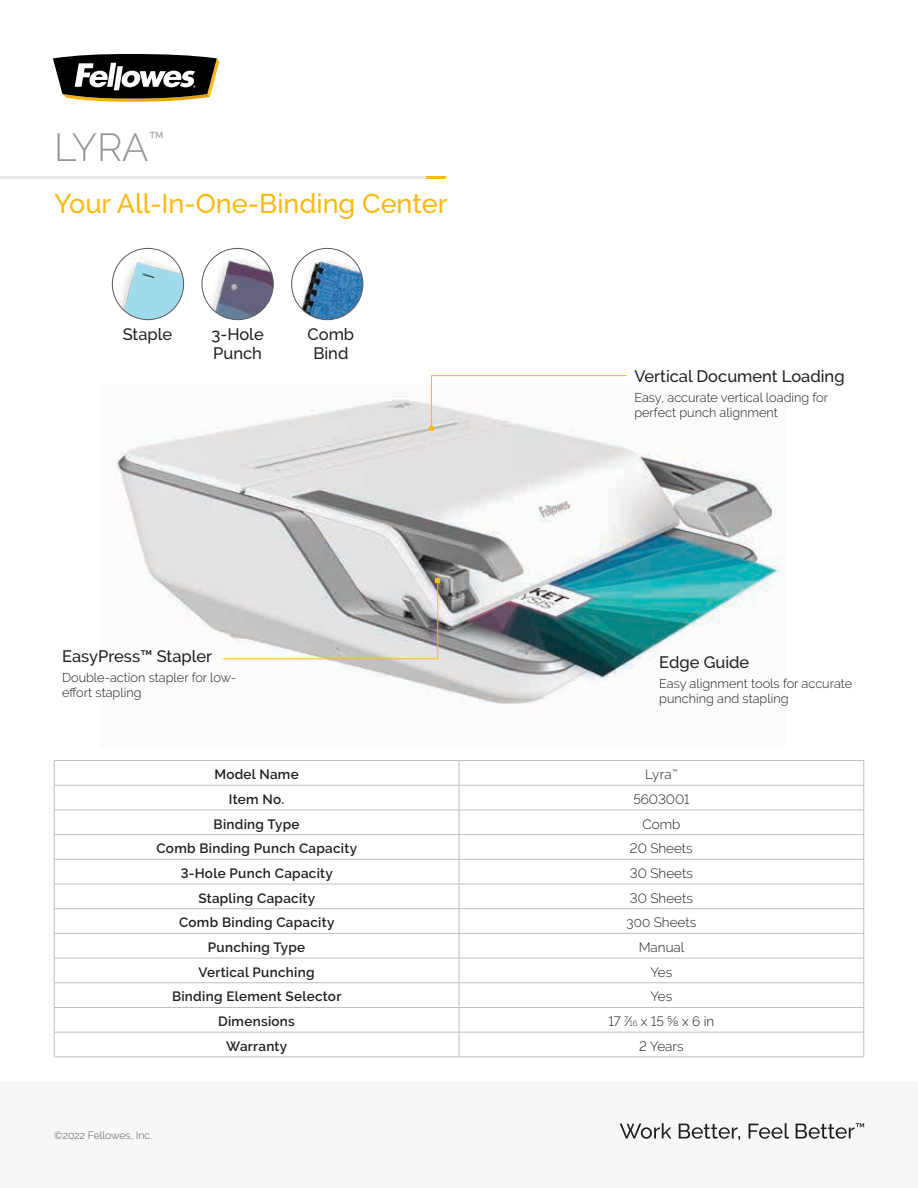
<style>
.page{position:relative;width:918px;height:1188px;background:#fff}
.page>*{position:absolute;margin:0;border:0;box-sizing:border-box;transform-origin:0 0}
.t1{font:300 39px "Raleway";color:#949698}
.t2{font:500 27px "Raleway";color:#fdb913}
.t3{font:500 16.5px/19.8px "Raleway";color:#231f20}
.t4{font:600 13.5px "Raleway";letter-spacing:.02em;color:#231f20}
.t5{font:300 13.5px "Raleway";color:#231f20}
.t6{font:300 12.75px/15.3px "Raleway";color:#231f20}
.t7{font:300 10.5px "Raleway";color:#58595b}
.s1{font-size:7.8px}
</style>
<div class="page">
<div style="left:0;top:1081px;width:918px;height:107px;background:#f6f8f8"></div>
<svg style="left:620px;top:1123px;width:51px;height:16px"></svg>
<svg style="left:679px;top:1124px;width:61px;height:16px"></svg>
<svg style="left:749px;top:1123px;width:40px;height:16px"></svg>
<svg style="left:796px;top:1123px;width:68px;height:16px"></svg>
<svg style="left:53px;top:54px;width:166px;height:48px"></svg>
<img style="left:115px;top:386px;width:670px;height:318px">
<hr style="left:426px;top:176px;width:20px;height:3px;background:#fdb913">
<hr style="left:0;top:176px;width:426px;height:3px;background:#e7e8e8">
<hr style="left:54px;top:785px;width:405px;height:1px;background:#bcbec0">
<hr style="left:54px;top:810px;width:405px;height:1px;background:#bcbec0">
<hr style="left:54px;top:834px;width:405px;height:1px;background:#bcbec0">
<hr style="left:54px;top:859px;width:405px;height:1px;background:#bcbec0">
<hr style="left:54px;top:884px;width:405px;height:1px;background:#bcbec0">
<hr style="left:54px;top:908px;width:405px;height:1px;background:#bcbec0">
<hr style="left:54px;top:933px;width:405px;height:1px;background:#bcbec0">
<hr style="left:54px;top:958px;width:405px;height:1px;background:#bcbec0">
<hr style="left:54px;top:983px;width:405px;height:1px;background:#bcbec0">
<hr style="left:54px;top:1007px;width:405px;height:1px;background:#bcbec0">
<hr style="left:54px;top:1032px;width:405px;height:1px;background:#bcbec0">
<hr style="left:54px;top:1057px;width:405px;height:1px;background:#bcbec0">
<hr style="left:459px;top:785px;width:405px;height:1px;background:#bcbec0">
<hr style="left:459px;top:810px;width:405px;height:1px;background:#bcbec0">
<hr style="left:459px;top:834px;width:405px;height:1px;background:#bcbec0">
<hr style="left:459px;top:859px;width:405px;height:1px;background:#bcbec0">
<hr style="left:459px;top:884px;width:405px;height:1px;background:#bcbec0">
<hr style="left:459px;top:908px;width:405px;height:1px;background:#bcbec0">
<hr style="left:459px;top:933px;width:405px;height:1px;background:#bcbec0">
<hr style="left:459px;top:958px;width:405px;height:1px;background:#bcbec0">
<hr style="left:459px;top:983px;width:405px;height:1px;background:#bcbec0">
<hr style="left:459px;top:1007px;width:405px;height:1px;background:#bcbec0">
<hr style="left:459px;top:1032px;width:405px;height:1px;background:#bcbec0">
<hr style="left:459px;top:1057px;width:405px;height:1px;background:#bcbec0">
<hr style="left:54px;top:760px;width:405px;height:1px;background:#bcbec0">
<svg style="left:54px;top:761px;width:1px;height:296px"></svg>
<hr style="left:459px;top:760px;width:405px;height:1px;background:#bcbec0">
<svg style="left:459px;top:761px;width:1px;height:296px"></svg>
<svg style="left:864px;top:761px;width:1px;height:296px"></svg>
<svg style="left:202px;top:248px;width:71px;height:72px"></svg>
<div style="left:202px;top:248px;width:72px;height:72px;border:1px solid #58595b;border-radius:50%"></div>
<svg style="left:292px;top:248px;width:71px;height:72px"></svg>
<div style="left:291px;top:248px;width:72px;height:72px;border:1px solid #58595b;border-radius:50%"></div>
<svg style="left:112px;top:248px;width:72px;height:72px"></svg>
<div style="left:112px;top:248px;width:72px;height:72px;border:1px solid #58595b;border-radius:50%"></div>
<hr style="left:431px;top:375px;width:196px;height:1px;background:#fdb913">
<hr style="left:431px;top:375px;width:1px;height:54px;background:#fdb913">
<svg style="left:429px;top:426px;width:5px;height:5px"></svg>
<hr style="left:223px;top:658px;width:215px;height:1px;background:#fdb913">
<hr style="left:437px;top:581px;width:1px;height:78px;background:#fdb913">
<svg style="left:436px;top:579px;width:4px;height:4px"></svg>
<h1 class="t1" style="left:54px;top:124px;width:112px">LYRA<sup>™</sup></h1>
<h2 class="t2" style="left:54px;top:188px;width:395px">Your All-In-One-Binding Center</h2>
<p class="t3" style="left:123px;top:324px;width:51px">Staple</p>
<p class="t3" style="left:211px;top:324px;width:54px">3-Hole<br>Punch</p>
<p class="t3" style="left:308px;top:324px;width:48px;text-align:center">Comb<br>Bind</p>
<p class="t3" style="left:62px;top:646px;width:152px">EasyPress™ Stapler</p>
<p class="t6" style="left:62px;top:669px;width:176px">Double-action stapler for low&shy;effort stapling</p>
<p class="t3" style="left:634px;top:366px;width:212px">Vertical Document Loading</p>
<p class="t6" style="left:634px;top:389px;width:195px">Easy, accurate vertical loading for perfect punch alignment</p>
<p class="t3" style="left:659px;top:652px;width:92px">Edge Guide</p>
<p class="t6" style="left:659px;top:675px;width:194px">Easy alignment tools for accurate punching and stapling</p>
<p class="t4" style="left:214px;top:767px;width:86px">Model Name</p>
<p class="t5" style="left:645px;top:767px;width:34px">Lyra<sup>™</sup></p>
<p class="t4" style="left:229px;top:791px;width:57px">Item No.</p>
<p class="t5" style="left:633px;top:791px;width:58px">5603001</p>
<p class="t4" style="left:214px;top:816px;width:87px">Binding Type</p>
<p class="t5" style="left:642px;top:816px;width:39px">Comb</p>
<p class="t4" style="left:156px;top:841px;width:202px">Comb Binding Punch Capacity</p>
<p class="t5" style="left:630px;top:841px;width:64px">20 Sheets</p>
<p class="t4" style="left:181px;top:866px;width:154px">3-Hole Punch Capacity</p>
<p class="t5" style="left:630px;top:865px;width:64px">30 Sheets</p>
<p class="t4" style="left:198px;top:890px;width:118px">Stapling Capacity</p>
<p class="t5" style="left:630px;top:890px;width:64px">30 Sheets</p>
<p class="t4" style="left:179px;top:915px;width:157px">Comb Binding Capacity</p>
<p class="t5" style="left:627px;top:915px;width:71px">300 Sheets</p>
<p class="t4" style="left:208px;top:940px;width:99px">Punching Type</p>
<p class="t5" style="left:639px;top:939px;width:47px">Manual</p>
<p class="t4" style="left:198px;top:964px;width:118px">Vertical Punching</p>
<p class="t5" style="left:650px;top:964px;width:23px">Yes</p>
<p class="t4" style="left:172px;top:989px;width:171px">Binding Element Selector</p>
<p class="t5" style="left:650px;top:989px;width:23px">Yes</p>
<p class="t4" style="left:218px;top:1014px;width:78px">Dimensions</p>
<p class="t5" style="left:608px;top:1014px;width:107px">17 <sup>7</sup>/<span class="s1">16</span> x 15 ⅝ x 6 in</p>
<p class="t4" style="left:226px;top:1038px;width:62px">Warranty</p>
<p class="t5" style="left:639px;top:1038px;width:46px">2 Years</p>
<p class="t7" style="left:54px;top:1129px;width:100px">©2022 Fellowes, Inc.</p>
</div>
